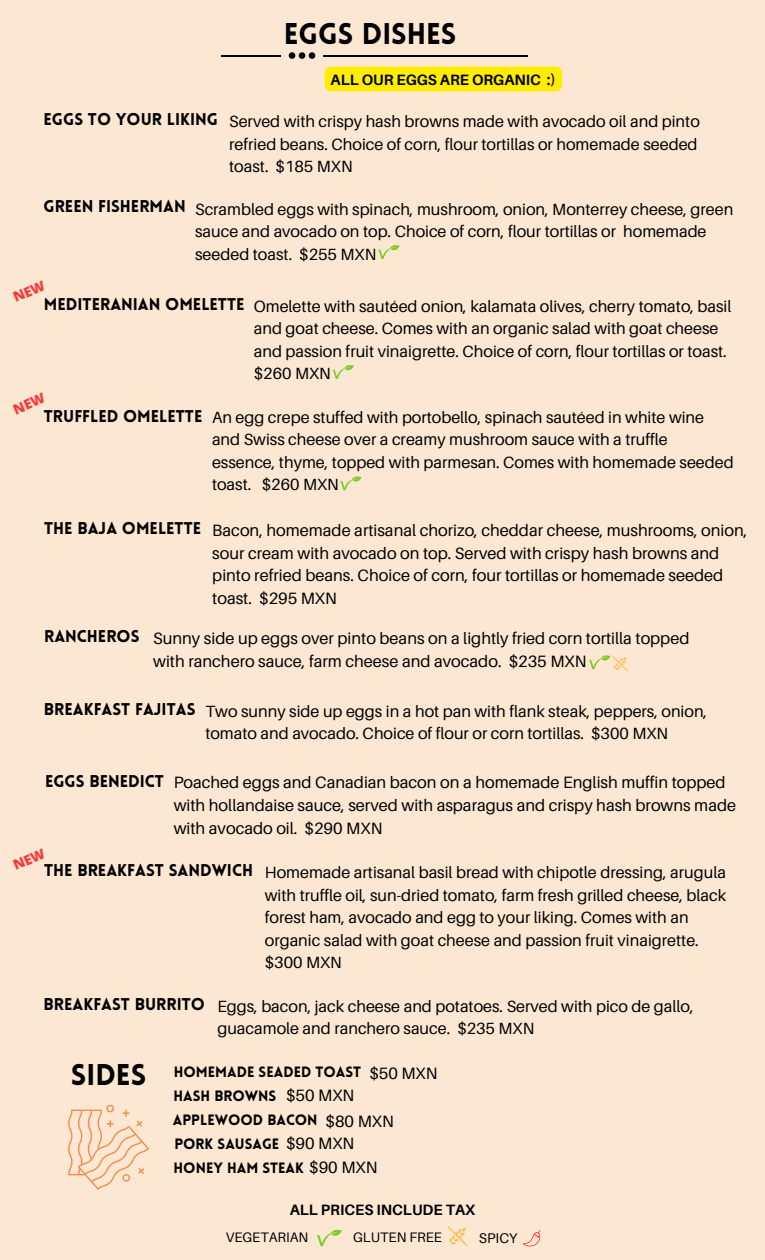
<style>
.page{position:relative;width:765px;height:1260px;background:#fce8d2}
.page>*{position:absolute;margin:0;border:0;box-sizing:border-box;transform-origin:0 0}
.t1{font:900 29.38px "Lovelo";color:#000}
.t2{font:900 16.62px "Lovelo";color:#000}
.t3{font:16.38px/22.9px "Aileron";color:#000}
.t4{font:16.25px/22.5px "Aileron";color:#000}
.t5{font:700 15px "Aileron";color:#000}
.t6{font:900 14.62px "Lovelo";color:#000}
.t7{font:14.12px "Aileron";color:#000}
.t8{font:13.75px "Aileron";color:#000}
</style>
<div class="page">
<svg style="left:523px;top:1230px;width:18px;height:16px"></svg>
<svg style="left:317px;top:1229px;width:25px;height:17px"></svg>
<svg style="left:447px;top:1226px;width:21px;height:20px"></svg>
<svg style="left:68px;top:1105px;width:81px;height:85px"></svg>
<div style="left:325px;top:67px;width:237px;height:24px;background:#ffed00;border-radius:6px"></div>
<svg style="left:333px;top:365px;width:21px;height:14px"></svg>
<svg style="left:378px;top:245px;width:22px;height:14px"></svg>
<hr style="left:222px;top:55px;width:59px;height:1px;background:#000">
<hr style="left:323px;top:55px;width:205px;height:1px;background:#000">
<svg style="left:289px;top:52px;width:26px;height:7px"></svg>
<svg style="left:589px;top:655px;width:39px;height:16px"></svg>
<svg style="left:340px;top:476px;width:22px;height:14px"></svg>
<h5 class="t1" style="left:284px;top:22px;width:174px">EGGS DISHES</h5>
<h2 class="t5" style="left:331px;top:70px;width:227px">ALL OUR EGGS ARE ORGANIC :)</h2>
<h1 class="t2" style="left:44px;top:113px;width:176px">EGGS TO YOUR LIKING</h1>
<p class="t4" style="left:229px;top:110px;width:472px">Served with crispy hash browns made with avocado oil and pinto refried beans. Choice of corn, flour tortillas or homemade seeded toast. $185 MXN</p>
<h2 class="t2" style="left:44px;top:200px;width:144px">GREEN FISHERMAN</h2>
<h2 class="t4" style="left:195px;top:198px;width:540px">Scrambled eggs with spinach, mushroom, onion, Monterrey cheese, green sauce and avocado on top. Choice of corn, flour tortillas or homemade seeded toast. $255 MXN</h2>
<h3 class="t2" style="left:44px;top:297px;width:202px">MEDITERANIAN OMELETTE</h3>
<h3 class="t4" style="left:254px;top:294px;width:479px">Omelette with sautéed onion, kalamata olives, cherry tomato, basil and goat cheese. Comes with an organic salad with goat cheese and passion fruit vinaigrette. Choice of corn, flour tortillas or toast. $260 MXN</h3>
<h6 class="t4" style="left:212px;top:405px;width:523px">An egg crepe stuffed with portobello, spinach sautéed in white wine and Swiss cheese over a creamy mushroom sauce with a truffle essence, thyme, topped with parmesan. Comes with homemade seeded toast. $260 MXN</h6>
<h5 class="t2" style="left:44px;top:409px;width:160px">TRUFFLED OMELETTE</h5>
<h2 class="t2" style="left:44px;top:521px;width:159px">THE BAJA OMELETTE</h2>
<h5 class="t3" style="left:212px;top:518px;width:537px">Bacon, homemade artisanal chorizo, cheddar cheese, mushrooms, onion, sour cream with avocado on top. Served with crispy hash browns and pinto refried beans. Choice of corn, four tortillas or homemade seeded toast. $295 MXN</h5>
<p class="t2" style="left:44px;top:629px;width:97px">RANCHEROS</p>
<h6 class="t3" style="left:153px;top:627px;width:538px">Sunny side up eggs over pinto beans on a lightly fried corn tortilla topped with ranchero sauce, farm cheese and avocado. $235 MXN</h6>
<h5 class="t2" style="left:44px;top:702px;width:153px">BREAKFAST FAJITAS</h5>
<h2 class="t4" style="left:205px;top:699px;width:503px">Two sunny side up eggs in a hot pan with flank steak, peppers, onion, tomato and avocado. Choice of flour or corn tortillas. $300 MXN</h2>
<h2 class="t2" style="left:45px;top:774px;width:121px">EGGS BENEDICT</h2>
<h5 class="t3" style="left:174px;top:771px;width:564px">Poached eggs and Canadian bacon on a homemade English muffin topped with hollandaise sauce, served with asparagus and crispy hash browns made with avocado oil. $290 MXN</h5>
<h6 class="t2" style="left:44px;top:864px;width:210px">THE BREAKFAST SANDWICH</h6>
<h3 class="t4" style="left:265px;top:861px;width:463px">Homemade artisanal basil bread with chipotle dressing, arugula with truffle oil, sun-dried tomato, farm fresh grilled cheese, black forest ham, avocado and egg to your liking. Comes with an organic salad with goat cheese and passion fruit vinaigrette. $300 MXN</h3>
<h2 class="t2" style="left:44px;top:997px;width:163px">BREAKFAST BURRITO</h2>
<h6 class="t4" style="left:217px;top:994px;width:478px">Eggs, bacon, jack cheese and potatoes. Served with pico de gallo, guacamole and ranchero sauce. $235 MXN</h6>
<h4 class="t1" style="left:71px;top:1063px;width:77px">SIDES</h4>
<h4 class="t3" style="left:369px;top:1061px;width:70px">$50 MXN</h4>
<h5 class="t6" style="left:174px;top:1066px;width:189px">HOMEMADE SEADED TOAST</h5>
<h2 class="t3" style="left:326px;top:1109px;width:70px">$80 MXN</h2>
<h5 class="t3" style="left:286px;top:1131px;width:70px">$90 MXN</h5>
<p class="t3" style="left:286px;top:1084px;width:70px">$50 MXN</p>
<h2 class="t6" style="left:174px;top:1090px;width:104px">HASH BROWNS</h2>
<h5 class="t6" style="left:173px;top:1114px;width:146px">APPLEWOOD BACON</h5>
<p class="t6" style="left:174px;top:1138px;width:106px">PORK SAUSAGE</p>
<h5 class="t3" style="left:309px;top:1156px;width:70px">$90 MXN</h5>
<p class="t6" style="left:174px;top:1162px;width:132px">HONEY HAM STEAK</p>
<p class="t5" style="left:290px;top:1201px;width:187px">ALL PRICES INCLUDE TAX</p>
<p class="t8" style="left:226px;top:1228px;width:84px">VEGETARIAN</p>
<h6 class="t8" style="left:353px;top:1228px;width:90px">GLUTEN FREE</h6>
<h5 class="t7" style="left:479px;top:1229px;width:40px">SPICY</h5>
</div>
